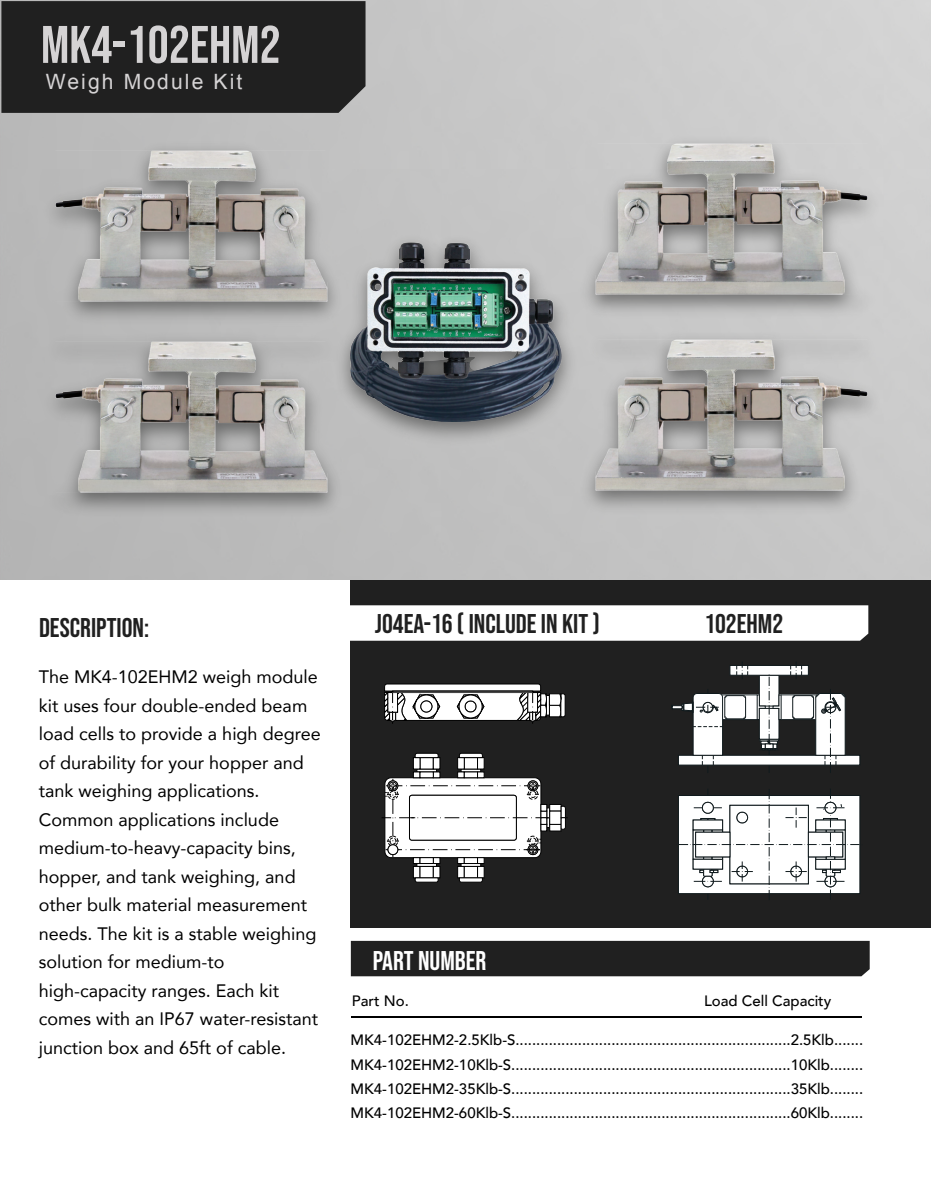
<style>
.page{position:relative;width:931px;height:1201px;background:#fff}
.page>*{position:absolute;margin:0;border:0;box-sizing:border-box;transform-origin:0 0}
.t1{font:52.8px "Bebas Neue";color:#d5d3d4}
.t2{font:27px "Bebas Neue";color:#202020}
.t3{font:27px "Bebas Neue";color:#fff}
.t4{font:21.15px "Arial";letter-spacing:.1em;color:#d5d3d4}
.t5{font:18px/28.5px "Avenir";color:#000}
.t6{font:500 15px/24.5px "Avenir";color:#000;text-align:justify}
</style>
<div class="page">
<div style="left:351px;top:580px;width:580px;height:348px;background:#202020"></div>
<div style="left:350px;top:605px;width:518px;height:36px;background:#fff"></div>
<div style="left:351px;top:941px;width:518px;height:35px;background:#202020"></div>
<div style="left:1px;top:1px;width:364px;height:112px;background:#202020"></div>
<hr style="left:351px;top:1016px;width:511px;height:1px;background:#000">
<img style="left:34px;top:138px;width:316px;height:175px">
<img style="left:34px;top:330px;width:316px;height:175px">
<img style="left:573px;top:132px;width:316px;height:175px">
<img style="left:573px;top:328px;width:316px;height:175px">
<img style="left:329px;top:228px;width:253px;height:213px">
<svg style="left:417px;top:864px;width:20px;height:2px"></svg>
<div style="left:413px;top:857px;width:7px;height:7px;background:#fff;border:1px solid #000"></div>
<div style="left:413px;top:866px;width:7px;height:12px;background:#fff;border:1px solid #000"></div>
<div style="left:420px;top:866px;width:13px;height:12px;background:#fff;border:1px solid #000"></div>
<div style="left:433px;top:866px;width:7px;height:12px;background:#fff;border:1px solid #000"></div>
<div style="left:433px;top:857px;width:7px;height:7px;background:#fff;border:1px solid #000"></div>
<div style="left:420px;top:857px;width:13px;height:7px;background:#fff;border:1px solid #000"></div>
<svg style="left:461px;top:864px;width:19px;height:2px"></svg>
<div style="left:457px;top:857px;width:7px;height:7px;background:#fff;border:1px solid #000"></div>
<div style="left:457px;top:866px;width:7px;height:12px;background:#fff;border:1px solid #000"></div>
<div style="left:477px;top:866px;width:7px;height:12px;background:#fff;border:1px solid #000"></div>
<div style="left:464px;top:866px;width:14px;height:12px;background:#fff;border:1px solid #000"></div>
<div style="left:477px;top:857px;width:7px;height:7px;background:#fff;border:1px solid #000"></div>
<div style="left:464px;top:857px;width:14px;height:7px;background:#fff;border:1px solid #000"></div>
<div style="left:417px;top:769px;width:20px;height:3px;background:#fff;border:1px solid #000"></div>
<div style="left:420px;top:757px;width:13px;height:12px;background:#fff;border:1px solid #000"></div>
<div style="left:433px;top:757px;width:7px;height:12px;background:#fff;border:1px solid #000"></div>
<div style="left:413px;top:757px;width:7px;height:12px;background:#fff;border:1px solid #000"></div>
<svg style="left:433px;top:772px;width:7px;height:5px"></svg>
<svg style="left:413px;top:772px;width:7px;height:5px"></svg>
<svg style="left:420px;top:772px;width:13px;height:5px"></svg>
<div style="left:461px;top:769px;width:20px;height:3px;background:#fff;border:1px solid #000"></div>
<div style="left:464px;top:757px;width:14px;height:12px;background:#fff;border:1px solid #000"></div>
<div style="left:477px;top:757px;width:7px;height:12px;background:#fff;border:1px solid #000"></div>
<div style="left:457px;top:757px;width:7px;height:12px;background:#fff;border:1px solid #000"></div>
<svg style="left:478px;top:772px;width:6px;height:5px"></svg>
<svg style="left:457px;top:772px;width:7px;height:5px"></svg>
<svg style="left:464px;top:772px;width:14px;height:5px"></svg>
<svg style="left:415px;top:753px;width:24px;height:5px"></svg>
<svg style="left:415px;top:877px;width:24px;height:5px"></svg>
<svg style="left:459px;top:753px;width:24px;height:5px"></svg>
<svg style="left:459px;top:877px;width:24px;height:5px"></svg>
<svg style="left:547px;top:818px;width:2px;height:10px"></svg>
<svg style="left:547px;top:807px;width:2px;height:11px"></svg>
<svg style="left:549px;top:824px;width:12px;height:7px"></svg>
<svg style="left:549px;top:804px;width:12px;height:7px"></svg>
<svg style="left:541px;top:824px;width:6px;height:7px"></svg>
<svg style="left:541px;top:811px;width:6px;height:6px"></svg>
<svg style="left:541px;top:804px;width:6px;height:7px"></svg>
<svg style="left:541px;top:817px;width:6px;height:7px"></svg>
<div style="left:549px;top:811px;width:12px;height:13px;background:#151515"></div>
<svg style="left:550px;top:806px;width:18px;height:24px"></svg>
<svg style="left:382px;top:777px;width:159px;height:81px;background:#dcdcdc"></svg>
<svg style="left:384px;top:683px;width:182px;height:41px"></svg>
<svg style="left:746px;top:695px;width:46px;height:24px"></svg>
<hr style="left:781px;top:694px;width:35px;height:1px;background:#101a1d">
<hr style="left:722px;top:719px;width:35px;height:1px;background:#101a1d">
<div style="left:730px;top:665px;width:78px;height:10px;background:#fff;border:1px solid #101a1d"></div>
<hr style="left:721px;top:694px;width:36px;height:1px;background:#101a1d">
<hr style="left:781px;top:719px;width:35px;height:1px;background:#101a1d">
<div style="left:678px;top:755px;width:182px;height:10px;background:#fff;border:1px solid #101a1d"></div>
<svg style="left:792px;top:689px;width:54px;height:84px"></svg>
<svg style="left:757px;top:674px;width:24px;height:99px"></svg>
<svg style="left:671px;top:689px;width:75px;height:84px"></svg>
<svg style="left:736px;top:662px;width:12px;height:17px"></svg>
<svg style="left:790px;top:662px;width:12px;height:17px"></svg>
<svg style="left:678px;top:789px;width:182px;height:111px"></svg>
<h1 class="t1" style="left:41px;top:15px;width:241px">MK4-102EHM2</h1>
<h3 class="t4" style="left:46px;top:68px;width:198px">Weigh Module Kit</h3>
<h2 class="t2" style="left:39px;top:612px;width:112px">DESCRIPTION:</h2>
<p class="t5" style="left:39px;top:662px;width:283px">The MK4-102EHM2 weigh module kit uses four double-ended beam load cells to provide a high degree of durability for your hopper and tank weighing applications.<br>Common applications include medium-to-heavy-capacity bins, hopper, and tank weighing, and other bulk material measurement needs. The kit is a stable weighing solution for medium-to high-capacity ranges. Each kit comes with an IP67 water-resistant junction box and 65ft of cable.</p>
<h2 class="t2" style="left:375px;top:608px;width:226px">J04EA-16 ( INCLUDE IN KIT )</h2>
<h2 class="t2" style="left:704px;top:608px;width:80px">102EHM2</h2>
<h2 class="t3" style="left:373px;top:945px;width:115px">PART NUMBER</h2>
<p class="t6" style="left:352px;top:987px;width:58px">Part No.</p>
<p class="t6" style="left:704px;top:987px;width:129px">Load Cell Capacity</p>
<p class="t6" style="left:351px;top:1027px;width:514px">MK4-102EHM2-2.5Klb-S..................................................................2.5Klb.......<br>MK4-102EHM2-10Klb-S...................................................................10Klb........<br>MK4-102EHM2-35Klb-S...................................................................35Klb........<br>MK4-102EHM2-60Klb-S...................................................................60Klb........</p>
</div>
